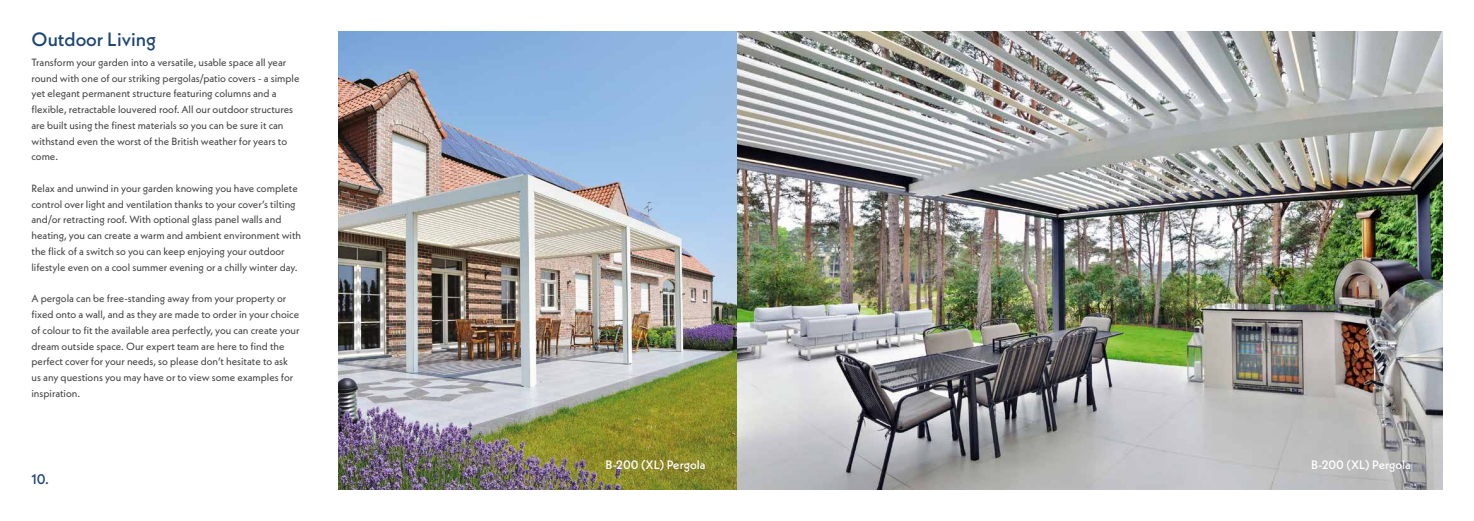
<style>
.page{position:relative;width:1474px;height:521px;background:#fff}
.page>*{position:absolute;margin:0;border:0;box-sizing:border-box;transform-origin:0 0}
.t1{font:500 19.25px "Neue Kabel";color:#1c4675}
.t2{font:500 14px "Neue Kabel";color:#1c4675}
.t3{font:500 12.25px "Neue Kabel";color:#fff}
.t4{font:10.5px/15.8px "Neue Kabel";color:#424242}
</style>
<div class="page">
<img style="left:737px;top:32px;width:705px;height:457px">
<img style="left:339px;top:32px;width:398px;height:457px">
<h1 class="t1" style="left:32px;top:27px;width:126px">Outdoor Living</h1>
<p class="t4" style="left:32px;top:54px;width:269px">Transform your garden into a versatile, usable space all year round with one of our striking pergolas/patio covers - a simple yet elegant permanent structure featuring columns and a flexible, retractable louvered roof. All our outdoor structures are built using the finest materials so you can be sure it can withstand even the worst of the British weather for years to come.</p>
<p class="t4" style="left:32px;top:180px;width:271px">Relax and unwind in your garden knowing you have complete control over light and ventilation thanks to your cover’s tilting and/or retracting roof. With optional glass panel walls and heating, you can create a warm and ambient environment with the flick of a switch so you can keep enjoying your outdoor lifestyle even on a cool summer evening or a chilly winter day.</p>
<p class="t4" style="left:32px;top:290px;width:269px">A pergola can be free-standing away from your property or fixed onto a wall, and as they are made to order in your choice of colour to fit the available area perfectly, you can create your dream outside space. Our expert team are here to find the perfect cover for your needs, so please don’t hesitate to ask us any questions you may have or to view some examples for inspiration.</p>
<h2 class="t2" style="left:32px;top:470px;width:19px">10.</h2>
<p class="t3" style="left:605px;top:457px;width:101px">B-200 (XL) Pergola</p>
<p class="t3" style="left:1311px;top:457px;width:101px">B-200 (XL) Pergola</p>
</div>
